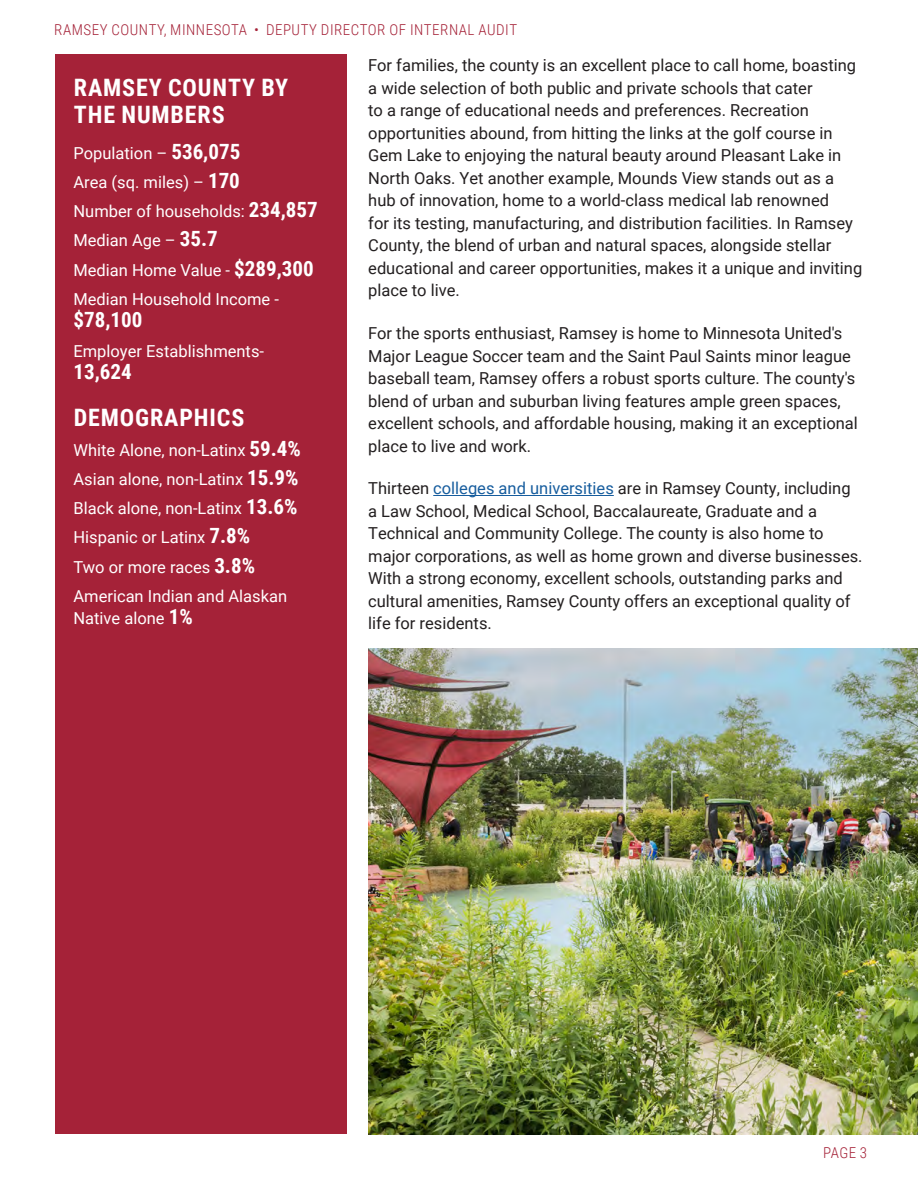
<style>
.page{position:relative;width:918px;height:1188px;background:#fff}
.page>*{position:absolute;margin:0;border:0;box-sizing:border-box;transform-origin:0 0}
.Header1{font:700 24px/27px "Roboto Condensed";letter-spacing:.035em;color:#fff}
.Paragraph_Style_1{font:700 24px "Roboto Condensed";letter-spacing:.035em;color:#fff}
.Text_11{font:700 21px "Roboto Condensed";color:#fff}
.Text_11-2{font:16.5px/22.5px "Roboto";color:#231f20}
.Text_11-3{font:16.5px/22.5px "Roboto";color:#fff}
.Header1-2{font:300 15px "Roboto Condensed";letter-spacing:.035em;color:#a52238}
.s1{font-family:"Roboto Condensed";font-weight:700;font-size:21px}
.s2{color:#175d9e}
</style>
<div class="page">
<div style="left:55px;top:55px;width:292px;height:1079px;background:#a52238"></div>
<hr style="left:433px;top:495px;width:181px;height:1px;background:#175d9e">
<img style="left:368px;top:648px;width:550px;height:486px">
<p class="Header1-2" style="left:54px;top:20px;width:464px">RAMSEY COUNTY, MINNESOTA • DEPUTY DIRECTOR OF INTERNAL AUDIT</p>
<p class="Header1" style="left:74px;top:73px;width:216px">RAMSEY COUNTY BY<br>THE NUMBERS</p>
<p class="Text_11-3" style="left:74px;top:141px;width:168px">Population – <span class="s1">536,075</span></p>
<p class="Text_11-3" style="left:74px;top:170px;width:168px">Area (sq. miles) – <span class="s1">170</span></p>
<p class="Text_11-3" style="left:74px;top:199px;width:246px">Number of households: <span class="s1">234,857</span></p>
<p class="Text_11-3" style="left:74px;top:229px;width:146px">Median Age – <span class="s1">35.7</span></p>
<p class="Text_11-3" style="left:74px;top:258px;width:242px">Median Home Value - <span class="s1">$289,300</span></p>
<p class="Text_11-3" style="left:74px;top:287px;width:207px">Median Household Income -</p>
<p class="Text_11" style="left:74px;top:305px;width:70px">$78,100</p>
<p class="Text_11-3" style="left:74px;top:339px;width:192px">Employer Establishments-</p>
<p class="Text_11" style="left:74px;top:357px;width:60px">13,624</p>
<p class="Paragraph_Style_1" style="left:74px;top:401px;width:172px">DEMOGRAPHICS</p>
<p class="Text_11-3" style="left:74px;top:438px;width:229px">White Alone, non-Latinx <span class="s1">59.4%</span></p>
<p class="Text_11-3" style="left:74px;top:467px;width:227px">Asian alone, non-Latinx <span class="s1">15.9%</span></p>
<p class="Text_11-3" style="left:74px;top:496px;width:226px">Black alone, non-Latinx <span class="s1">13.6%</span></p>
<p class="Text_11-3" style="left:74px;top:526px;width:178px">Hispanic or Latinx <span class="s1">7.8%</span></p>
<p class="Text_11-3" style="left:74px;top:555px;width:183px">Two or more races <span class="s1">3.8%</span></p>
<p class="Text_11-3" style="left:74px;top:584px;width:215px">American Indian and Alaskan<br>Native alone <span class="s1">1%</span></p>
<p class="Text_11-2" style="left:368px;top:54px;width:496px">For families, the county is an excellent place to call home, boasting a wide selection of both public and private schools that cater<br>to a range of educational needs and preferences. Recreation opportunities abound, from hitting the links at the golf course in Gem Lake to enjoying the natural beauty around Pleasant Lake in North Oaks. Yet another example, Mounds View stands out as a hub of innovation, home to a world-class medical lab renowned<br>for its testing, manufacturing, and distribution facilities. In Ramsey County, the blend of urban and natural spaces, alongside stellar educational and career opportunities, makes it a unique and inviting place to live.</p>
<p class="Text_11-2" style="left:368px;top:321px;width:491px">For the sports enthusiast, Ramsey is home to Minnesota United's Major League Soccer team and the Saint Paul Saints minor league baseball team, Ramsey offers a robust sports culture. The county's blend of urban and suburban living features ample green spaces, excellent schools, and affordable housing, making it an exceptional place to live and work.</p>
<p class="Text_11-2" style="left:368px;top:477px;width:496px">Thirteen <span class="s2">colleges and universities</span> are in Ramsey County, including a Law School, Medical School, Baccalaureate, Graduate and a Technical and Community College. The county is also home to major corporations, as well as home grown and diverse businesses.<br>With a strong economy, excellent schools, outstanding parks and cultural amenities, Ramsey County offers an exceptional quality of life for residents.</p>
<p class="Header1-2" style="left:823px;top:1143px;width:46px">PAGE 3</p>
</div>
